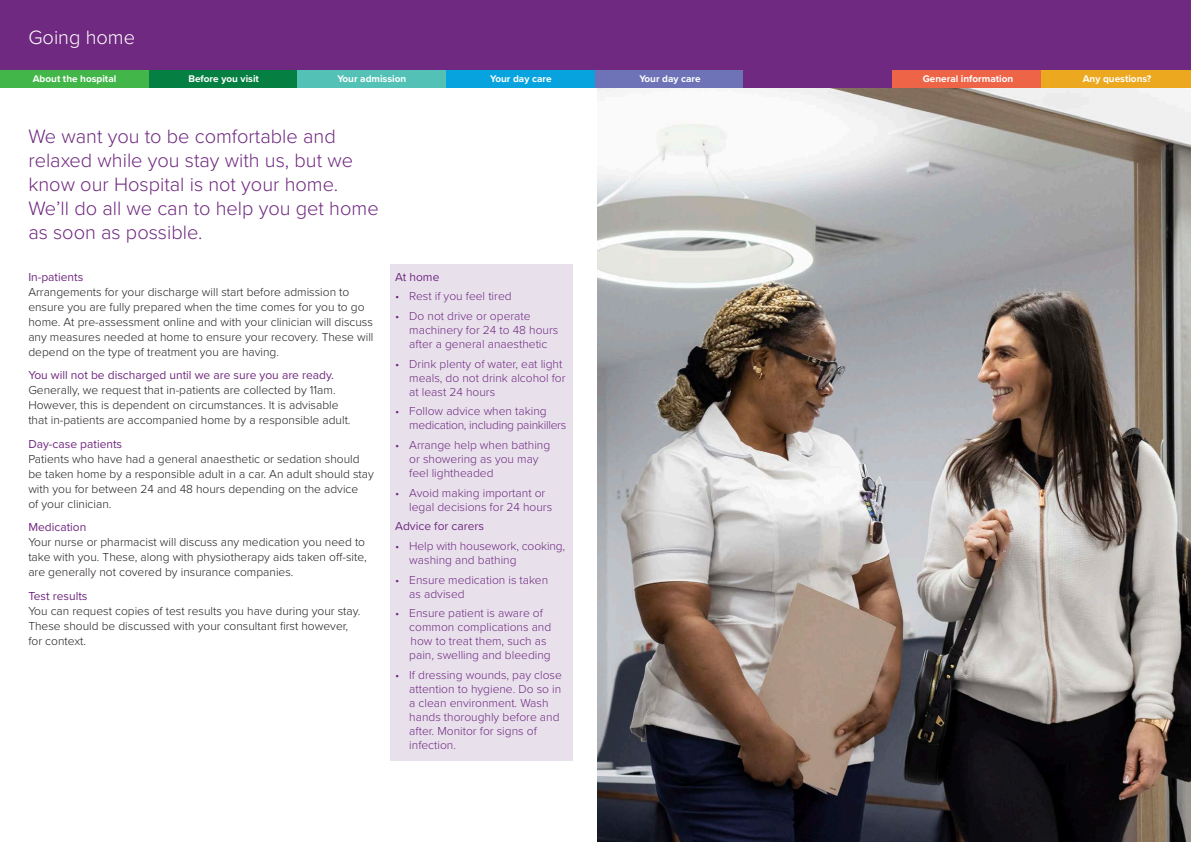
<style>
.page{position:relative;width:1191px;height:842px;background:#fff}
.page>*{position:absolute;margin:0;border:0;box-sizing:border-box;transform-origin:0 0}
.t1{font:300 20px/24px "Proxima Nova";color:#702980}
.t2{font:300 20px "Proxima Nova";color:#fff}
.t3{font:300 12px/15px "Proxima Nova";color:#231f20}
.t4{font:300 12px/14px "Proxima Nova";color:#702980}
.t5{font:300 12px/14px "Proxima Nova";letter-spacing:-.02em;color:#702980}
.t6{font:12px "Proxima Nova";color:#702980}
.t7{font:700 10px "Proxima Nova";color:#fff}
.s1{font-weight:400;color:#702980}
</style>
<div class="page">
<img style="left:597px;top:88px;width:594px;height:754px">
<div style="left:390px;top:265px;width:183px;height:496px;background:#e8e1ec"></div>
<div style="left:0;top:0;width:1191px;height:79px;background:#702980"></div>
<div style="left:0;top:71px;width:149px;height:17px;background:#42b649"></div>
<div style="left:149px;top:71px;width:149px;height:17px;background:#058042"></div>
<div style="left:297px;top:71px;width:150px;height:17px;background:#53c1b5"></div>
<div style="left:446px;top:71px;width:149px;height:17px;background:#07a3df"></div>
<div style="left:595px;top:71px;width:149px;height:17px;background:#6e73b7"></div>
<div style="left:743px;top:71px;width:149px;height:17px;background:#702980"></div>
<div style="left:892px;top:71px;width:149px;height:17px;background:#ee6447"></div>
<div style="left:1041px;top:71px;width:150px;height:17px;background:#eca81f"></div>
<p class="t2" style="left:28px;top:23px;width:108px">Going home</p>
<p class="t7" style="left:33px;top:71px;width:85px">About the hospital</p>
<p class="t7" style="left:188px;top:71px;width:72px">Before you visit</p>
<p class="t7" style="left:337px;top:71px;width:70px">Your admission</p>
<p class="t7" style="left:490px;top:71px;width:63px">Your day care</p>
<p class="t7" style="left:639px;top:71px;width:63px">Your day care</p>
<p class="t7" style="left:922px;top:71px;width:92px">General information</p>
<p class="t7" style="left:1082px;top:71px;width:70px">Any questions?</p>
<p class="t1" style="left:28px;top:124px;width:309px">We want you to be comfortable and</p>
<p class="t1" style="left:28px;top:148px;width:326px">relaxed while you stay with us, but we know our Hospital is not your home.</p>
<p class="t1" style="left:28px;top:196px;width:352px">We’ll do all we can to help you get home as soon as possible.</p>
<p class="t3" style="left:28px;top:269px;width:347px"><span class="s1">In-patients<br></span>Arrangements for your discharge will start before admission to ensure you are fully prepared when the time comes for you to go home. At pre-assessment online and with your clinician will discuss any measures needed at home to ensure your recovery. These will depend on the type of treatment you are having.</p>
<p class="t3" style="left:28px;top:367px;width:324px"><span class="s1">You will not be discharged until we are sure you are ready.<br></span>Generally, we request that in-patients are collected by 11am.<br>However, this is dependent on circumstances. It is advisable that in-patients are accompanied home by a responsible adult.</p>
<p class="t3" style="left:28px;top:436px;width:347px"><span class="s1">Day-case patients<br></span>Patients who have had a general anaesthetic or sedation should be taken home by a responsible adult in a car. An adult should stay with you for between 24 and 48 hours depending on the advice<br>of your clinician.</p>
<p class="t3" style="left:28px;top:519px;width:340px"><span class="s1">Medication<br></span>Your nurse or pharmacist will discuss any medication you need to take with you. These, along with physiotherapy aids taken off-site, are generally not covered by insurance companies.</p>
<p class="t3" style="left:28px;top:588px;width:334px"><span class="s1">Test results<br></span>You can request copies of test results you have during your stay.<br>These should be discussed with your consultant first however, for context.</p>
<p class="t6" style="left:395px;top:268px;width:46px">At home</p>
<p class="t4" style="left:395px;top:289px;width:118px">• Rest if you feel tired</p>
<p class="t4" style="left:409px;top:308px;width:151px;text-indent:-14px">• Do not drive or operate machinery for 24 to 48 hours after a general anaesthetic</p>
<p class="t4" style="left:409px;top:356px;width:158px;text-indent:-14px">• Drink plenty of water, eat light meals, do not drink alcohol for at least 24 hours</p>
<p class="t5" style="left:409px;top:404px;width:159px;text-indent:-14px">• Follow advice when taking medication, including painkillers</p>
<p class="t4" style="left:409px;top:437px;width:142px;text-indent:-14px">• Arrange help when bathing or showering as you may feel lightheaded</p>
<p class="t4" style="left:409px;top:485px;width:144px;text-indent:-14px">• Avoid making important or legal decisions for 24 hours</p>
<p class="t6" style="left:395px;top:517px;width:91px">Advice for carers</p>
<p class="t4" style="left:409px;top:538px;width:157px;text-indent:-14px">• Help with housework, cooking, washing and bathing</p>
<p class="t4" style="left:409px;top:572px;width:140px;text-indent:-14px">• Ensure medication is taken as advised</p>
<p class="t4" style="left:409px;top:606px;width:143px;text-indent:-14px">• Ensure patient is aware of common complications and how to treat them, such as pain, swelling and bleeding</p>
<p class="t4" style="left:409px;top:667px;width:154px;text-indent:-14px">• If dressing wounds, pay close attention to hygiene. Do so in a clean environment. Wash hands thoroughly before and after. Monitor for signs of infection.</p>
</div>
